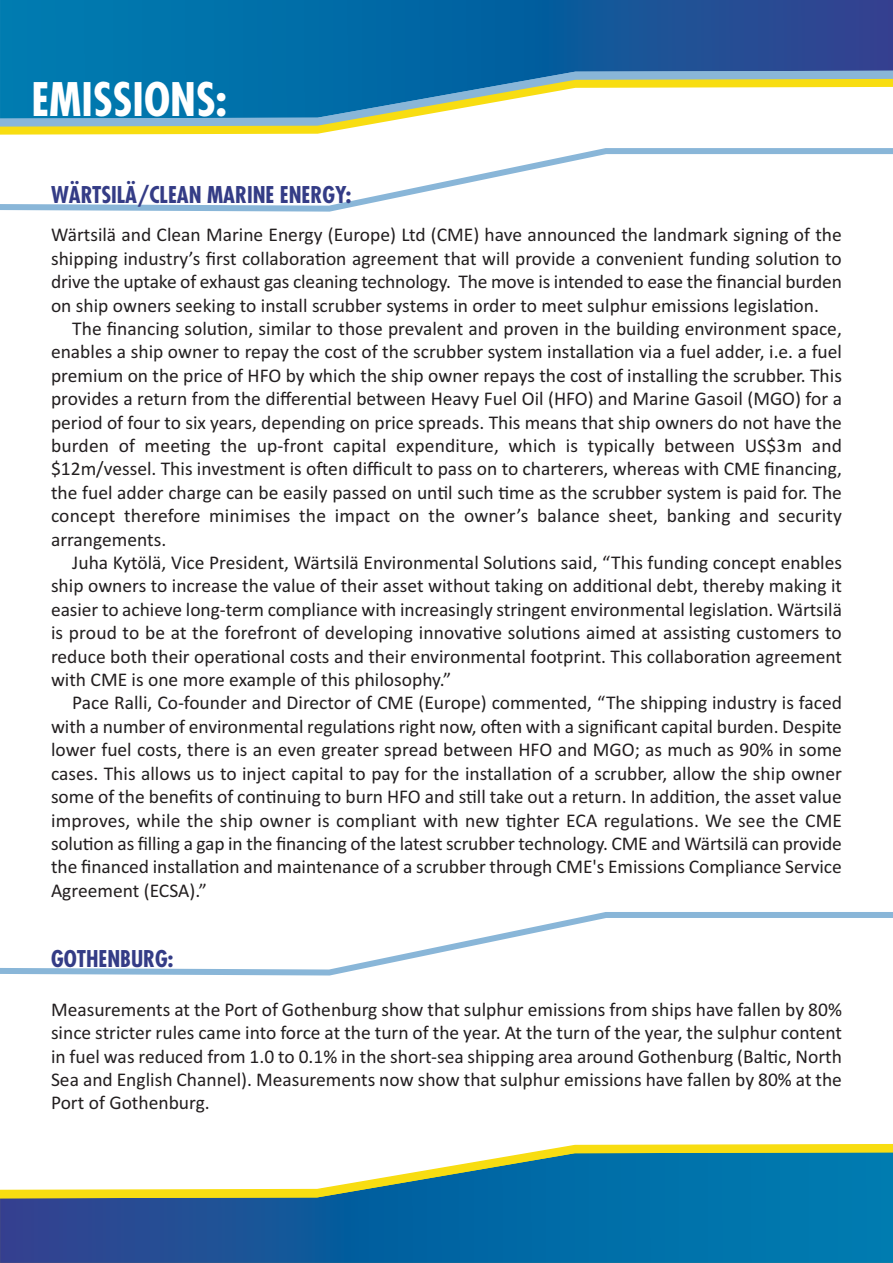
<style>
.page{position:relative;width:893px;height:1263px;background:#fff}
.page>*{position:absolute;margin:0;border:0;box-sizing:border-box;transform-origin:0 0}
.t1{font:700 condensed 45px "Futura";color:#fff}
.t2{font:700 condensed 22.5px "Futura";color:#343c86}
.t3{font:19.5px/23.4px "Calibri";color:#231f20;text-align:justify}
</style>
<div class="page">
<svg style="left:533px;top:1144px;width:360px;height:8px;background:#f8e02a"></svg>
<svg style="left:0;top:1152px;width:893px;height:111px"></svg>
<svg style="left:0;top:127px;width:355px;height:8px;background:#f9e235"></svg>
<svg style="left:0;top:119px;width:400px;height:8px;background:#a5c1b2"></svg>
<svg style="left:0;top:0;width:893px;height:119px;background:#3680aa"></svg>
<svg style="left:0;top:148px;width:893px;height:64px"></svg>
<svg style="left:0;top:912px;width:893px;height:64px"></svg>
<h1 class="t1" style="left:31px;top:80px;width:197px">EMISSIONS:</h1>
<p class="t2" style="left:51px;top:185px;width:302px">WÄRTSILÄ/CLEAN MARINE ENERGY:</p>
<p class="t3" style="left:51px;top:225px;width:792px">Wärtsilä and Clean Marine Energy (Europe) Ltd (CME) have announced the landmark signing of the shipping industry’s first collaboration agreement that will provide a convenient funding solution to drive the uptake of exhaust gas cleaning technology. The move is intended to ease the financial burden on ship owners seeking to install scrubber systems in order to meet sulphur emissions legislation.</p>
<p class="t3" style="left:51px;top:318px;width:793px;text-indent:21px">The financing solution, similar to those prevalent and proven in the building environment space, enables a ship owner to repay the cost of the scrubber system installation via a fuel adder, i.e. a fuel premium on the price of HFO by which the ship owner repays the cost of installing the scrubber. This provides a return from the differential between Heavy Fuel Oil (HFO) and Marine Gasoil (MGO) for a period of four to six years, depending on price spreads. This means that ship owners do not have the burden of meeting the up-front capital expenditure, which is typically between US$3m and $12m/vessel. This investment is often difficult to pass on to charterers, whereas with CME financing, the fuel adder charge can be easily passed on until such time as the scrubber system is paid for. The concept therefore minimises the impact on the owner’s balance sheet, banking and security arrangements.</p>
<p class="t3" style="left:51px;top:552px;width:793px;text-indent:21px">Juha Kytölä, Vice President, Wärtsilä Environmental Solutions said, “This funding concept enables ship owners to increase the value of their asset without taking on additional debt, thereby making it easier to achieve long-term compliance with increasingly stringent environmental legislation. Wärtsilä is proud to be at the forefront of developing innovative solutions aimed at assisting customers to reduce both their operational costs and their environmental footprint. This collaboration agreement with CME is one more example of this philosophy.”</p>
<p class="t3" style="left:51px;top:693px;width:792px;text-indent:21px">Pace Ralli, Co-founder and Director of CME (Europe) commented, “The shipping industry is faced with a number of environmental regulations right now, often with a significant capital burden. Despite lower fuel costs, there is an even greater spread between HFO and MGO; as much as 90% in some cases. This allows us to inject capital to pay for the installation of a scrubber, allow the ship owner some of the benefits of continuing to burn HFO and still take out a return. In addition, the asset value improves, while the ship owner is compliant with new tighter ECA regulations. We see the CME solution as filling a gap in the financing of the latest scrubber technology. CME and Wärtsilä can provide the financed installation and maintenance of a scrubber through CME's Emissions Compliance Service Agreement (ECSA).”</p>
<p class="t2" style="left:51px;top:949px;width:124px">GOTHENBURG:</p>
<p class="t3" style="left:51px;top:999px;width:792px">Measurements at the Port of Gothenburg show that sulphur emissions from ships have fallen by 80% since stricter rules came into force at the turn of the year. At the turn of the year, the sulphur content in fuel was reduced from 1.0 to 0.1% in the short-sea shipping area around Gothenburg (Baltic, North Sea and English Channel). Measurements now show that sulphur emissions have fallen by 80% at the Port of Gothenburg.</p>
</div>
